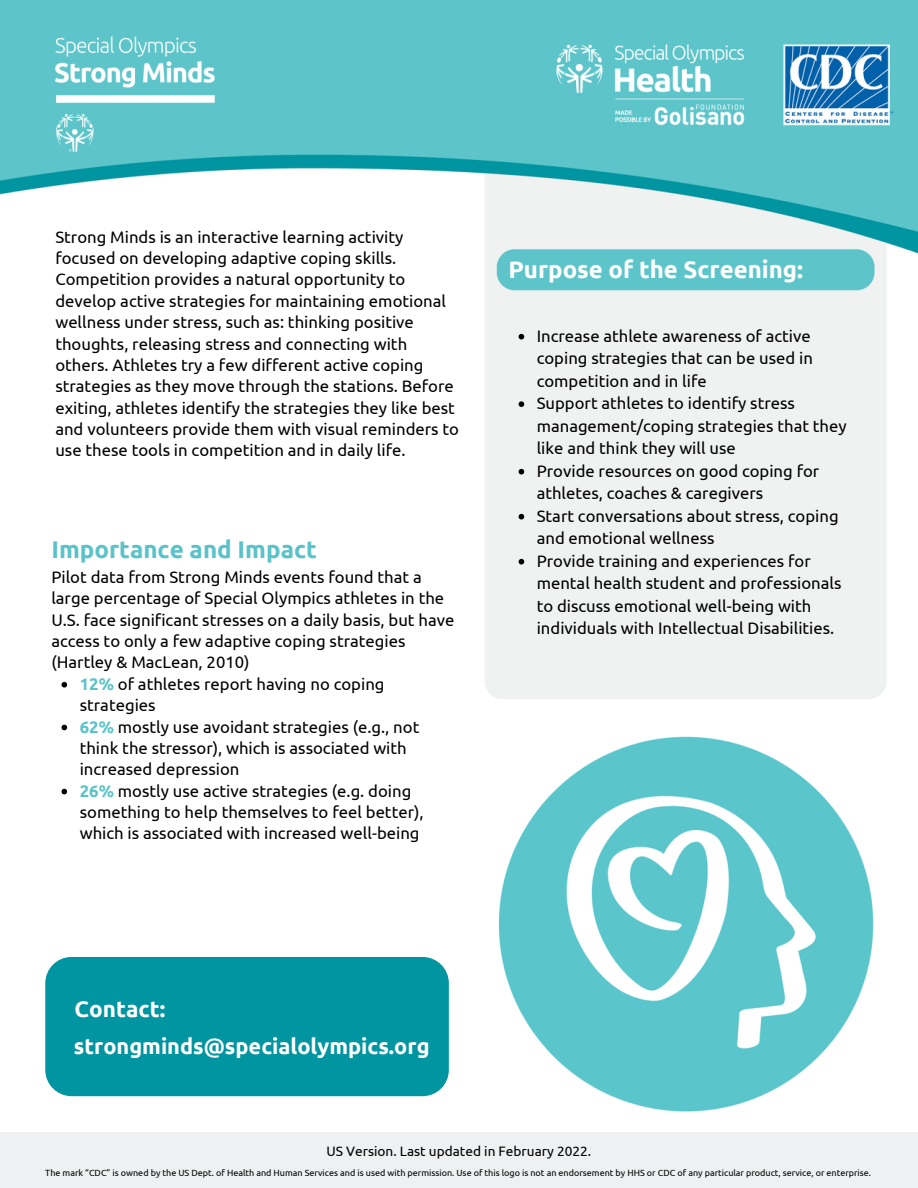
<style>
.page{position:relative;width:918px;height:1188px;background:#fff}
.page>*{position:absolute;margin:0;border:0;box-sizing:border-box;transform-origin:0 0}
.t1{font:700 24.15px "Ubuntu";color:#5ac3c9}
.t2{font:700 24px "Ubuntu";color:#fff}
.t3{font:700 22.5px "Ubuntu";color:#fff}
.t4{font:700 21.75px "Ubuntu";color:#fff}
.t5{font:16.65px/21.3px "Ubuntu";color:#000}
.t6{font:13.65px "Ubuntu";color:#000}
.t7{font:9px "Ubuntu";color:#000}
.s1{font-weight:700;color:#5ac3c9}
</style>
<div class="page">
<img style="left:0;top:0;width:918px;height:1112px">
<div style="left:0;top:1132px;width:918px;height:56px;background:#eff0f1"></div>
<div style="left:45px;top:957px;width:404px;height:139px;background:#0095a0;border-radius:26px"></div>
<img style="left:36px;top:19px;width:236px;height:168px">
<svg style="left:519px;top:334px;width:5px;height:5px"></svg>
<svg style="left:519px;top:401px;width:5px;height:6px"></svg>
<svg style="left:519px;top:469px;width:5px;height:5px"></svg>
<svg style="left:519px;top:514px;width:5px;height:5px"></svg>
<svg style="left:519px;top:559px;width:5px;height:5px"></svg>
<svg style="left:62px;top:682px;width:5px;height:6px"></svg>
<svg style="left:62px;top:725px;width:5px;height:5px"></svg>
<svg style="left:62px;top:789px;width:5px;height:5px"></svg>
<p class="t5" style="left:55px;top:226px;width:405px">Strong Minds is an interactive learning activity focused on developing adaptive coping skills.<br>Competition provides a natural opportunity to develop active strategies for maintaining emotional wellness under stress, such as: thinking positive thoughts, releasing stress and connecting with others. Athletes try a few different active coping strategies as they move through the stations. Before exiting, athletes identify the strategies they like best and volunteers provide them with visual reminders to use these tools in competition and in daily life.</p>
<h1 class="t1" style="left:51px;top:536px;width:267px">Importance and Impact</h1>
<p class="t5" style="left:51px;top:566px;width:405px">Pilot data from Strong Minds events found that a large percentage of Special Olympics athletes in the U.S. face significant stresses on a daily basis, but have access to only a few adaptive coping strategies (Hartley &amp; MacLean, 2010)</p>
<p class="t5" style="left:80px;top:673px;width:345px"><span class="s1">12%</span> of athletes report having no coping strategies<br><span class="s1">62%</span> mostly use avoidant strategies (e.g., not think the stressor), which is associated with increased depression<br><span class="s1">26%</span> mostly use active strategies (e.g. doing something to help themselves to feel better), which is associated with increased well-being</p>
<h2 class="t2" style="left:508px;top:256px;width:296px">Purpose of the Screening:</h2>
<p class="t5" style="left:537px;top:324px;width:311px;line-height:22.5px">Increase athlete awareness of active coping strategies that can be used in competition and in life<br>Support athletes to identify stress management/coping strategies that they like and think they will use<br>Provide resources on good coping for athletes, coaches &amp; caregivers<br>Start conversations about stress, coping and emotional wellness<br>Provide training and experiences for mental health student and professionals to discuss emotional well-being with individuals with Intellectual Disabilities.</p>
<h3 class="t3" style="left:75px;top:996px;width:92px">Contact:</h3>
<h3 class="t4" style="left:74px;top:1033px;width:357px">strongminds@specialolympics.org</h3>
<p class="t6" style="left:326px;top:1143px;width:266px">US Version. Last updated in February 2022.</p>
<p class="t7" style="left:45px;top:1167px;width:827px">The mark “CDC” is owned by the US Dept. of Health and Human Services and is used with permission. Use of this logo is not an endorsement by HHS or CDC of any particular product, service, or enterprise.</p>
</div>
